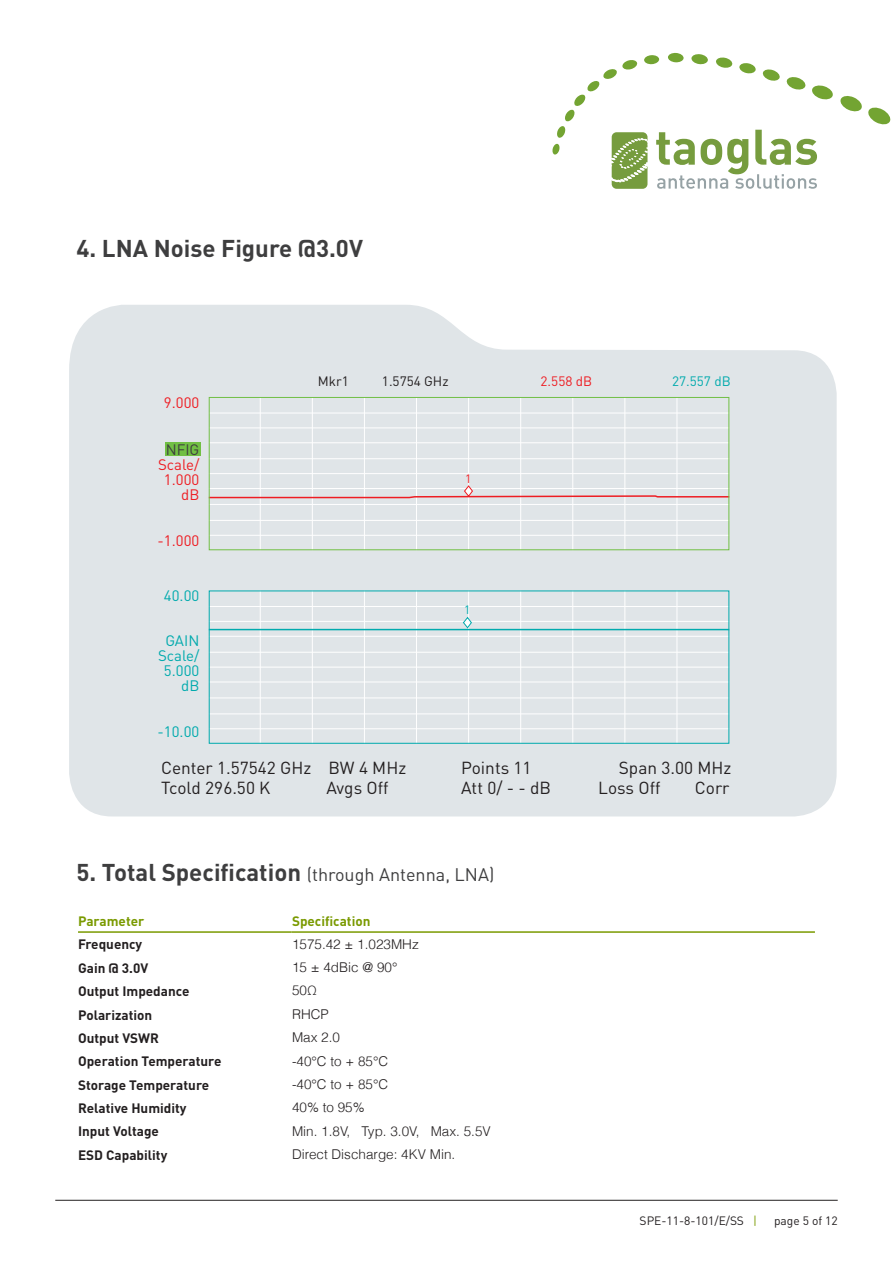
<style>
.page{position:relative;width:893px;height:1263px;background:#fff}
.page>*{position:absolute;margin:0;border:0;box-sizing:border-box;transform-origin:0 0}
.t1{font:700 24px "DIN";color:#3e3e3f}
.t2{font:17.25px "DIN";color:#231f20}
.t3{font:15px "DIN";color:#00aaad}
.t4{font:15px "DIN";color:#ee1d23}
.t5{font:15px "DIN";color:#3e3e3f}
.t6{font:700 13.5px "DIN";color:#231f20}
.t7{font:300 13.5px "Helvetica";color:#231f20}
.t8{font:700 13.5px "DIN";color:#7a9a01}
.t9{font:13.5px "DIN";color:#231f20}
.t10{font:13.5px "DIN";color:#00aaad}
.t11{font:13.5px "DIN";color:#ee1d23}
.t12{font:12px "DIN";color:#231f20}
.t13{font:12px "DIN";color:#ee1d23}
.t14{font:12px "DIN";color:#00aaad}
.s1{font-weight:400;font-size:18px}
.s2{color:#7a9a01}
</style>
<div class="page">
<hr style="left:55px;top:1200px;width:783px;height:1px;background:#231f20">
<div style="left:644px;top:55px;width:15px;height:9px;background:#73a432;border-radius:50%"></div>
<svg style="left:656px;top:54px;width:235px;height:135px"></svg>
<svg style="left:552px;top:59px;width:96px;height:130px"></svg>
<svg style="left:69px;top:305px;width:768px;height:511px;background:#e1e6e9"></svg>
<hr style="left:78px;top:931px;width:213px;height:2px;background:#7a9a01">
<hr style="left:291px;top:931px;width:524px;height:2px;background:#7a9a01">
<hr style="left:209px;top:413px;width:520px;height:1px;background:#fff">
<hr style="left:209px;top:427px;width:520px;height:1px;background:#fff">
<hr style="left:209px;top:442px;width:520px;height:1px;background:#fff">
<hr style="left:209px;top:458px;width:520px;height:1px;background:#fff">
<hr style="left:209px;top:473px;width:520px;height:1px;background:#fff">
<hr style="left:209px;top:504px;width:520px;height:1px;background:#fff">
<hr style="left:209px;top:520px;width:520px;height:1px;background:#fff">
<hr style="left:209px;top:535px;width:520px;height:1px;background:#fff">
<hr style="left:260px;top:397px;width:1px;height:153px;background:#fff">
<hr style="left:312px;top:397px;width:1px;height:153px;background:#fff">
<hr style="left:364px;top:397px;width:1px;height:153px;background:#fff">
<hr style="left:416px;top:397px;width:1px;height:153px;background:#fff">
<hr style="left:468px;top:397px;width:1px;height:153px;background:#fff">
<hr style="left:520px;top:397px;width:1px;height:153px;background:#fff">
<hr style="left:572px;top:397px;width:1px;height:153px;background:#fff">
<hr style="left:624px;top:397px;width:1px;height:153px;background:#fff">
<hr style="left:677px;top:397px;width:1px;height:153px;background:#fff">
<hr style="left:209px;top:606px;width:520px;height:1px;background:#fff">
<hr style="left:209px;top:621px;width:520px;height:1px;background:#fff">
<hr style="left:209px;top:636px;width:520px;height:1px;background:#fff">
<hr style="left:209px;top:652px;width:520px;height:1px;background:#fff">
<hr style="left:209px;top:667px;width:520px;height:1px;background:#fff">
<hr style="left:209px;top:682px;width:520px;height:1px;background:#fff">
<hr style="left:209px;top:697px;width:520px;height:1px;background:#fff">
<hr style="left:209px;top:713px;width:520px;height:1px;background:#fff">
<hr style="left:209px;top:728px;width:520px;height:1px;background:#fff">
<hr style="left:260px;top:590px;width:1px;height:154px;background:#fff">
<hr style="left:312px;top:590px;width:1px;height:154px;background:#fff">
<hr style="left:364px;top:590px;width:1px;height:154px;background:#fff">
<hr style="left:416px;top:590px;width:1px;height:154px;background:#fff">
<hr style="left:468px;top:590px;width:1px;height:154px;background:#fff">
<hr style="left:520px;top:590px;width:1px;height:154px;background:#fff">
<hr style="left:572px;top:590px;width:1px;height:154px;background:#fff">
<hr style="left:624px;top:590px;width:1px;height:154px;background:#fff">
<hr style="left:677px;top:590px;width:1px;height:154px;background:#fff">
<div style="left:209px;top:590px;width:520px;height:154px;border:1px solid #00aaad"></div>
<svg style="left:207px;top:485px;width:524px;height:14px;background:#e3d1d3"></svg>
<svg style="left:463px;top:616px;width:9px;height:13px"></svg>
<div style="left:165px;top:442px;width:35px;height:14px;background:#71bf44"></div>
<div style="left:209px;top:397px;width:520px;height:153px;border:1px solid #71bf44"></div>
<hr style="left:209px;top:629px;width:520px;height:1px;background:#00aaad">
<p class="t1" style="left:77px;top:233px;width:288px">4. LNA Noise Figure @3.0V</p>
<p class="t4" style="left:164px;top:393px;width:37px">9.000</p>
<p class="t5" style="left:166px;top:440px;width:35px">NFIG</p>
<p class="t4" style="left:158px;top:455px;width:43px">Scale/</p>
<p class="t4" style="left:164px;top:470px;width:37px">1.000</p>
<p class="t4" style="left:181px;top:485px;width:20px">dB</p>
<p class="t4" style="left:158px;top:531px;width:43px">-1.000</p>
<p class="t3" style="left:164px;top:586px;width:37px">40.00</p>
<p class="t3" style="left:165px;top:631px;width:35px">GAIN</p>
<p class="t3" style="left:158px;top:646px;width:43px">Scale/</p>
<p class="t3" style="left:164px;top:661px;width:37px">5.000</p>
<p class="t3" style="left:181px;top:676px;width:20px">dB</p>
<p class="t3" style="left:158px;top:722px;width:43px">-10.00</p>
<p class="t9" style="left:318px;top:373px;width:32px">Mkr1</p>
<p class="t9" style="left:382px;top:373px;width:68px">1.5754 GHz</p>
<p class="t11" style="left:541px;top:373px;width:53px">2.558 dB</p>
<p class="t10" style="left:672px;top:373px;width:60px">27.557 dB</p>
<p class="t13" style="left:465px;top:471px;width:8px">1</p>
<p class="t14" style="left:464px;top:603px;width:8px">1</p>
<p class="t2" style="left:161px;top:757px;width:247px">Center 1.57542 GHz BW 4 MHz</p>
<p class="t2" style="left:461px;top:757px;width:72px">Points 11</p>
<p class="t2" style="left:619px;top:757px;width:114px">Span 3.00 MHz</p>
<p class="t2" style="left:161px;top:777px;width:111px">Tcold 296.50 K</p>
<p class="t2" style="left:326px;top:777px;width:64px">Avgs Off</p>
<p class="t2" style="left:461px;top:777px;width:91px">Att 0/ - - dB</p>
<p class="t2" style="left:598px;top:777px;width:64px">Loss Off</p>
<p class="t2" style="left:695px;top:777px;width:36px">Corr</p>
<p class="t1" style="left:77px;top:857px;width:419px">5. Total Specification <span class="s1">(through Antenna, LNA)</span></p>
<p class="t8" style="left:78px;top:912px;width:68px">Parameter</p>
<p class="t8" style="left:292px;top:912px;width:80px">Specification</p>
<p class="t6" style="left:78px;top:936px;width:66px">Frequency</p>
<p class="t7" style="left:292px;top:933px;width:128px">1575.42 ± 1.023MHz</p>
<p class="t6" style="left:78px;top:959px;width:72px">Gain @ 3.0V</p>
<p class="t7" style="left:292px;top:956px;width:107px">15 ± 4dBic @ 90°</p>
<p class="t6" style="left:78px;top:982px;width:113px">Output Impedance</p>
<p class="t7" style="left:292px;top:980px;width:26px">50Ω</p>
<p class="t6" style="left:78px;top:1006px;width:76px">Polarization</p>
<p class="t7" style="left:292px;top:1003px;width:38px">RHCP</p>
<p class="t6" style="left:78px;top:1029px;width:82px">Output VSWR</p>
<p class="t7" style="left:292px;top:1026px;width:50px">Max 2.0</p>
<p class="t6" style="left:78px;top:1052px;width:145px">Operation Temperature</p>
<p class="t7" style="left:292px;top:1050px;width:98px">-40°C to + 85°C</p>
<p class="t6" style="left:78px;top:1076px;width:133px">Storage Temperature</p>
<p class="t7" style="left:292px;top:1073px;width:98px">-40°C to + 85°C</p>
<p class="t6" style="left:78px;top:1099px;width:110px">Relative Humidity</p>
<p class="t7" style="left:292px;top:1097px;width:74px">40% to 95%</p>
<p class="t6" style="left:78px;top:1123px;width:82px">Input Voltage</p>
<p class="t7" style="left:292px;top:1120px;width:200px">Min. 1.8V, Typ. 3.0V, Max. 5.5V</p>
<p class="t6" style="left:78px;top:1146px;width:91px">ESD Capability</p>
<p class="t7" style="left:292px;top:1143px;width:165px">Direct Discharge: 4KV Min.</p>
<p class="t12" style="left:640px;top:1213px;width:119px">SPE-11-8-101/E/SS <span class="s2">|</span></p>
<p class="t12" style="left:774px;top:1213px;width:65px">page 5 of 12</p>
</div>
